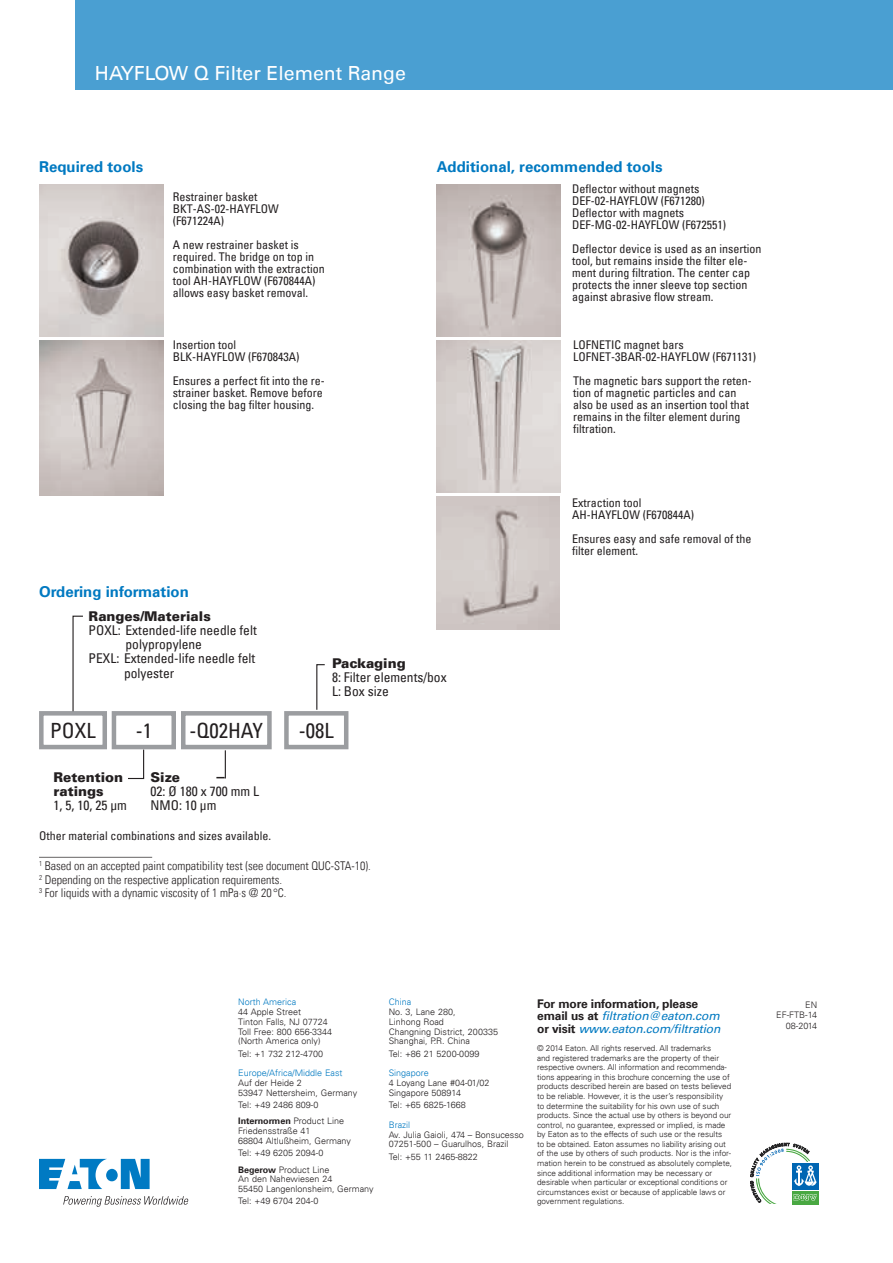
<style>
.page{position:relative;width:893px;height:1263px;background:#fff}
.page>*{position:absolute;margin:0;border:0;box-sizing:border-box;transform-origin:0 0}
.t1{font:condensed 21px "Univers LT";color:#231f20}
.t2{font:19.5px "Univers LT";color:#fff}
.t3{font:700 15px "Univers LT";color:#0079c1}
.t4{font:condensed 13.5px/14.2px "Univers LT";color:#231f20}
.t5{font:900 13.5px/14.2px "Univers LT";color:#231f20}
.t6{font:condensed 12px/12px "Univers LT";color:#231f20}
.t7{font:300 condensed 12px/13.5px "Univers LT";color:#231f20}
.t8{font:700 12px/12px "Univers LT";letter-spacing:-.01em;color:#231f20}
.t9{font:italic 12px "Univers LT";letter-spacing:-.01em;color:#0079c1}
.t10{font:300 9px/9.8px "Univers LT";color:#231f20}
.t11{font:300 9px "Univers LT";color:#0079c1}
.t12{font:300 8.25px/9.6px "Univers LT";letter-spacing:-.005em;color:#231f20}
.s1{font-weight:700}
.s2{font-weight:400;font-style:italic;color:#0079c1}
.s3{font-weight:700;font-style:normal;color:#231f20}
</style>
<div class="page">
<div style="left:792px;top:1163px;width:26px;height:26px;background:#0066b3"></div>
<div style="left:792px;top:1191px;width:26px;height:13px;background:#49a842"></div>
<svg style="left:39px;top:1159px;width:111px;height:30px"></svg>
<svg style="left:63px;top:1196px;width:125px;height:11px"></svg>
<div style="left:75px;top:0;width:818px;height:90px;background:#4a9fd2"></div>
<img style="left:437px;top:497px;width:123px;height:132px">
<img style="left:437px;top:340px;width:124px;height:152px">
<img style="left:437px;top:184px;width:124px;height:152px">
<hr style="left:39px;top:857px;width:113px;height:1px;background:#231f20">
<img style="left:39px;top:340px;width:124px;height:156px">
<img style="left:39px;top:184px;width:124px;height:152px">
<div style="left:39px;top:711px;width:68px;height:38px;border:4px solid #9b9da0"></div>
<div style="left:112px;top:711px;width:64px;height:38px;border:4px solid #9b9da0"></div>
<div style="left:181px;top:711px;width:91px;height:38px;border:4px solid #9b9da0"></div>
<div style="left:284px;top:711px;width:64px;height:38px;border:4px solid #9b9da0"></div>
<svg style="left:127px;top:748px;width:18px;height:32px"></svg>
<svg style="left:72px;top:615px;width:12px;height:97px"></svg>
<svg style="left:316px;top:664px;width:9px;height:46px"></svg>
<svg style="left:216px;top:750px;width:10px;height:28px"></svg>
<svg style="left:750px;top:1142px;width:67px;height:62px"></svg>
<h2 class="t2" style="left:95px;top:61px;width:312px">HAYFLOW Q Filter Element Range</h2>
<p class="t3" style="left:39px;top:158px;width:106px">Required tools</p>
<p class="t3" style="left:437px;top:158px;width:227px">Additional, recommended tools</p>
<p class="t6" style="left:173px;top:191px;width:107px">Restrainer basket<br>BKT-AS-02-HAYFLOW (F671224A)</p>
<p class="t6" style="left:173px;top:239px;width:153px">A new restrainer basket is required. The bridge on top in combination with the extraction tool AH-HAYFLOW (F670844A) allows easy basket removal.</p>
<p class="t6" style="left:173px;top:339px;width:128px">Insertion tool<br>BLK-HAYFLOW (F670843A)</p>
<p class="t6" style="left:173px;top:375px;width:153px">Ensures a perfect fit into the re&shy;strainer basket. Remove before closing the bag filter housing.</p>
<p class="t3" style="left:39px;top:582px;width:151px">Ordering information</p>
<p class="t5" style="left:89px;top:608px;width:124px">Ranges/Materials</p>
<p class="t4" style="left:89px;top:623px;width:170px">POXL: Extended-life needle felt</p>
<p class="t4" style="left:125px;top:637px;width:78px">polypropylene</p>
<p class="t4" style="left:89px;top:651px;width:168px">PEXL: Extended-life needle felt</p>
<p class="t4" style="left:124px;top:665px;width:52px">polyester</p>
<p class="t5" style="left:332px;top:656px;width:75px">Packaging</p>
<p class="t4" style="left:332px;top:670px;width:116px">8: Filter elements/box<br>L: Box size</p>
<h1 class="t1" style="left:50px;top:717px;width:47px">POXL</h1>
<h1 class="t1" style="left:136px;top:717px;width:18px">-1</h1>
<h1 class="t1" style="left:190px;top:717px;width:75px">-Q02HAY</h1>
<h1 class="t1" style="left:299px;top:717px;width:36px">-08L</h1>
<p class="t5" style="left:54px;top:770px;width:71px">Retention ratings</p>
<p class="t4" style="left:54px;top:798px;width:75px">1, 5, 10, 25 µm</p>
<p class="t5" style="left:150px;top:770px;width:31px">Size</p>
<p class="t4" style="left:150px;top:784px;width:110px">02: Ø 180 x 700 mm L<br>NMO: 10 µm</p>
<p class="t6" style="left:39px;top:830px;width:233px">Other material combinations and sizes available.</p>
<p class="t7" style="left:39px;top:859px;width:333px"><sup>1</sup> Based on an accepted paint compatibility test (see document QUC-STA-10).<br><sup>2</sup> Depending on the respective application requirements.<br><sup>3</sup> For liquids with a dynamic viscosity of 1 mPa·s @ 20 °C.</p>
<p class="t6" style="left:572px;top:183px;width:155px">Deflector without magnets<br>DEF-02-HAYFLOW (F671280)<br>Deflector with magnets<br>DEF-MG-02-HAYFLOW (F672551)</p>
<p class="t6" style="left:572px;top:243px;width:191px">Deflector device is used as an insertion tool, but remains inside the filter ele&shy;ment during filtration. The center cap protects the inner sleeve top section against abrasive flow stream.</p>
<p class="t6" style="left:573px;top:339px;width:185px">LOFNETIC magnet bars<br>LOFNET-3BAR-02-HAYFLOW (F671131)</p>
<p class="t6" style="left:573px;top:375px;width:180px">The magnetic bars support the reten&shy;tion of magnetic particles and can also be used as an insertion tool that remains in the filter element during filtration.</p>
<p class="t6" style="left:572px;top:496px;width:123px">Extraction tool<br>AH-HAYFLOW (F670844A)</p>
<p class="t6" style="left:572px;top:532px;width:181px">Ensures easy and safe removal of the filter element.</p>
<p class="t11" style="left:238px;top:997px;width:60px">North America</p>
<p class="t10" style="left:238px;top:1007px;width:95px">44 Apple Street<br>Tinton Falls, NJ 07724<br>Toll Free: 800 656-3344 (North America only)</p>
<p class="t10" style="left:238px;top:1049px;width:86px">Tel: +1 732 212-4700</p>
<p class="t11" style="left:238px;top:1068px;width:106px">Europe/Africa/Middle East</p>
<p class="t10" style="left:238px;top:1078px;width:120px">Auf der Heide 2<br>53947 Nettersheim, Germany</p>
<p class="t10" style="left:238px;top:1097px;width:107px;line-height:16.2px">Tel: +49 2486 809-0<br><span class="s1">Internormen</span> Product Line</p>
<p class="t10" style="left:238px;top:1126px;width:114px">Friedensstraße 41<br>68804 Altlußheim, Germany</p>
<p class="t10" style="left:238px;top:1145px;width:93px;line-height:16.2px">Tel: +49 6205 2094-0<br><span class="s1">Begerow</span> Product Line</p>
<p class="t10" style="left:238px;top:1174px;width:137px">An den Nahewiesen 24<br>55450 Langenlonsheim, Germany</p>
<p class="t10" style="left:238px;top:1196px;width:82px">Tel: +49 6704 204-0</p>
<p class="t11" style="left:389px;top:997px;width:24px">China</p>
<p class="t10" style="left:389px;top:1007px;width:111px">No. 3, Lane 280,<br>Linhong Road<br>Changning District, 200335<br>Shanghai, P.R. China</p>
<p class="t10" style="left:389px;top:1049px;width:92px">Tel: +86 21 5200-0099</p>
<p class="t11" style="left:389px;top:1068px;width:42px">Singapore</p>
<p class="t10" style="left:389px;top:1078px;width:102px">4 Loyang Lane #04-01/02<br>Singapore 508914</p>
<p class="t10" style="left:389px;top:1100px;width:79px">Tel: +65 6825-1668</p>
<p class="t11" style="left:389px;top:1119px;width:23px">Brazil</p>
<p class="t10" style="left:389px;top:1129px;width:137px">Av. Julia Gaioli, 474 – Bonsucesso<br>07251-500 – Guarulhos, Brazil</p>
<p class="t10" style="left:389px;top:1152px;width:91px">Tel: +55 11 2465-8822</p>
<p class="t8" style="left:537px;top:997px;width:184px">For more information, please email us at <span class="s2">filtration@eaton.com</span></p>
<p class="t9" style="left:537px;top:1022px;width:185px"><span class="s3">or visit</span> www.eaton.com/filtration</p>
<p class="t12" style="left:537px;top:1043px;width:197px">© 2014 Eaton. All rights reserved. All trademarks<br>and registered trademarks are the property of their respective owners. All information and recommenda&shy;tions appearing in this brochure concerning the use of products described herein are based on tests believed to be reliable. However, it is the user’s responsibility to determine the suitability for his own use of such products. Since the actual use by others is beyond our control, no guarantee, expressed or implied, is made by Eaton as to the effects of such use or the results<br>to be obtained. Eaton assumes no liability arising out of the use by others of such products. Nor is the infor&shy;mation herein to be construed as absolutely complete, since additional information may be necessary or desirable when particular or exceptional conditions or circumstances exist or because of applicable laws or government regulations.</p>
<p class="t10" style="left:776px;top:999px;width:43px;line-height:10.5px;text-align:right">EN<br>EF-FTB-14<br>08-2014</p>
</div>
